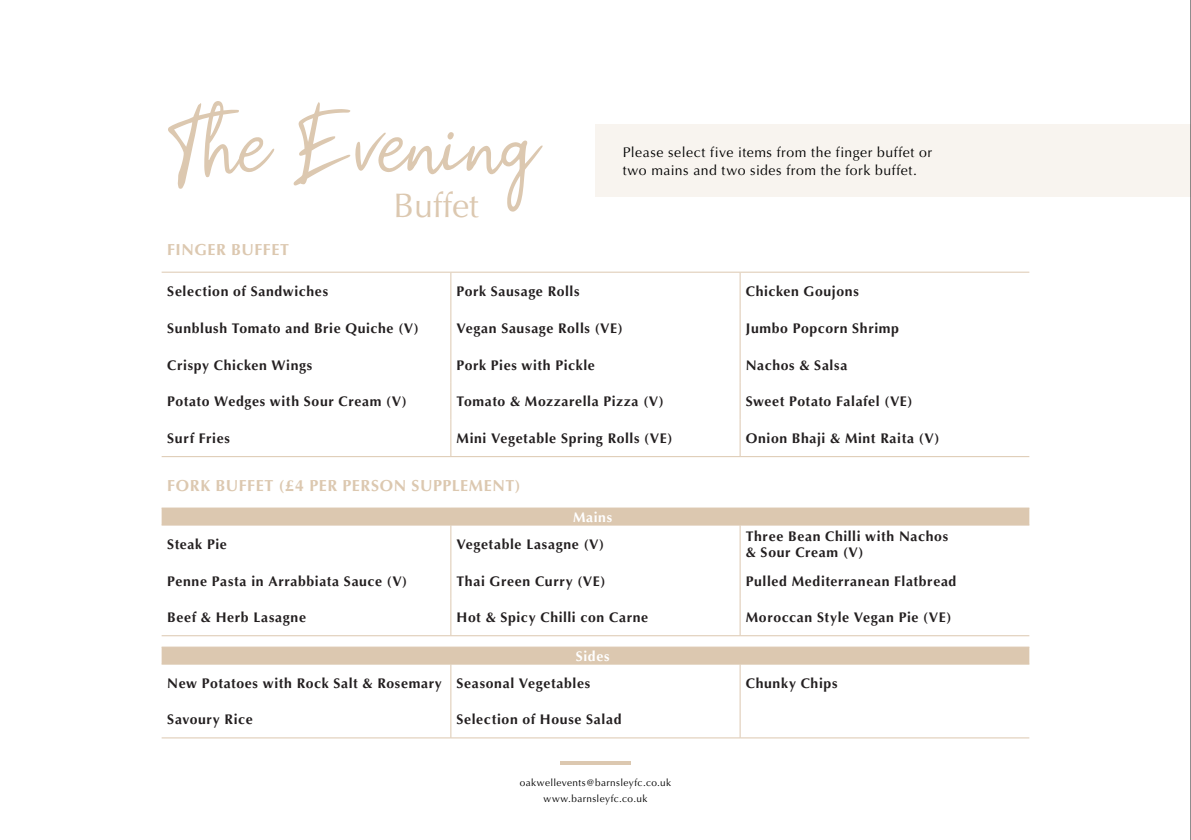
<style>
.page{position:relative;width:1191px;height:840px;background:#fff}
.page>*{position:absolute;margin:0;border:0;box-sizing:border-box;transform-origin:0 0}
.t1{font:91px "Paul Signature";color:#dcc8b0}
.t2{font:34px "Optima";color:#dcc8b0}
.t3{font:700 16px "Optima";letter-spacing:.035em;color:#dcc8b0}
.t4{font:700 14px/16px "Optima";letter-spacing:.045em;color:#231f20}
.t5{font:14px/18px "Optima";letter-spacing:.04em;color:#000}
.t6{font:700 14px "Optima";letter-spacing:.045em;color:#fff}
.t7{font:10px/16px "Optima";letter-spacing:.04em;color:#000;text-align:center}
</style>
<div class="page">
<svg style="left:560px;top:761px;width:70px;height:3px"></svg>
<div style="left:595px;top:124px;width:596px;height:73px;background:#f8f4ef"></div>
<svg style="left:162px;top:508px;width:867px;height:155px"></svg>
<hr style="left:162px;top:271px;width:289px;height:1px;background:#dcc8b0">
<hr style="left:451px;top:271px;width:289px;height:1px;background:#dcc8b0">
<hr style="left:740px;top:271px;width:289px;height:1px;background:#dcc8b0">
<hr style="left:450px;top:272px;width:1px;height:37px;background:#dcc8b0">
<hr style="left:740px;top:272px;width:1px;height:37px;background:#dcc8b0">
<hr style="left:450px;top:309px;width:1px;height:37px;background:#dcc8b0">
<hr style="left:740px;top:309px;width:1px;height:37px;background:#dcc8b0">
<hr style="left:450px;top:346px;width:1px;height:36px;background:#dcc8b0">
<hr style="left:740px;top:346px;width:1px;height:36px;background:#dcc8b0">
<hr style="left:450px;top:382px;width:1px;height:37px;background:#dcc8b0">
<hr style="left:740px;top:382px;width:1px;height:37px;background:#dcc8b0">
<hr style="left:450px;top:419px;width:1px;height:37px;background:#dcc8b0">
<hr style="left:740px;top:419px;width:1px;height:37px;background:#dcc8b0">
<hr style="left:162px;top:456px;width:289px;height:1px;background:#dcc8b0">
<hr style="left:451px;top:456px;width:289px;height:1px;background:#dcc8b0">
<hr style="left:740px;top:456px;width:289px;height:1px;background:#dcc8b0">
<hr style="left:162px;top:507px;width:289px;height:1px;background:#dcc8b0">
<hr style="left:451px;top:507px;width:289px;height:1px;background:#dcc8b0">
<hr style="left:740px;top:507px;width:289px;height:1px;background:#dcc8b0">
<hr style="left:162px;top:646px;width:289px;height:1px;background:#dcc8b0">
<hr style="left:451px;top:646px;width:289px;height:1px;background:#dcc8b0">
<hr style="left:740px;top:646px;width:289px;height:1px;background:#dcc8b0">
<hr style="left:162px;top:524px;width:289px;height:1px;background:#dcc8b0">
<hr style="left:451px;top:524px;width:289px;height:1px;background:#dcc8b0">
<hr style="left:450px;top:525px;width:1px;height:36px;background:#dcc8b0">
<hr style="left:740px;top:524px;width:289px;height:1px;background:#dcc8b0">
<hr style="left:740px;top:525px;width:1px;height:36px;background:#dcc8b0">
<hr style="left:450px;top:561px;width:1px;height:37px;background:#dcc8b0">
<hr style="left:740px;top:561px;width:1px;height:37px;background:#dcc8b0">
<hr style="left:450px;top:598px;width:1px;height:37px;background:#dcc8b0">
<hr style="left:740px;top:598px;width:1px;height:37px;background:#dcc8b0">
<hr style="left:162px;top:635px;width:289px;height:1px;background:#dcc8b0">
<hr style="left:451px;top:635px;width:289px;height:1px;background:#dcc8b0">
<hr style="left:740px;top:635px;width:289px;height:1px;background:#dcc8b0">
<hr style="left:162px;top:663px;width:289px;height:1px;background:#dcc8b0">
<hr style="left:451px;top:663px;width:289px;height:1px;background:#dcc8b0">
<hr style="left:450px;top:664px;width:1px;height:36px;background:#dcc8b0">
<hr style="left:740px;top:663px;width:289px;height:1px;background:#dcc8b0">
<hr style="left:740px;top:664px;width:1px;height:36px;background:#dcc8b0">
<hr style="left:450px;top:700px;width:1px;height:37px;background:#dcc8b0">
<hr style="left:740px;top:700px;width:1px;height:37px;background:#dcc8b0">
<hr style="left:162px;top:737px;width:289px;height:1px;background:#dcc8b0">
<hr style="left:451px;top:737px;width:289px;height:1px;background:#dcc8b0">
<hr style="left:740px;top:737px;width:289px;height:1px;background:#dcc8b0">
<hr style="left:1190px;top:0;width:1px;height:839px;background:#231f20">
<p class="t1" style="left:162px;top:84px;width:377px">The Evening</p>
<p class="t2" style="left:393px;top:185px;width:87px">Buffet</p>
<p class="t5" style="left:622px;top:143px;width:311px">Please select five items from the finger buffet or two mains and two sides from the fork buffet.</p>
<p class="t3" style="left:167px;top:240px;width:123px">FINGER BUFFET</p>
<p class="t4" style="left:167px;top:283px;width:162px">Selection of Sandwiches</p>
<p class="t4" style="left:456px;top:283px;width:124px">Pork Sausage Rolls</p>
<p class="t4" style="left:746px;top:283px;width:115px">Chicken Goujons</p>
<p class="t4" style="left:167px;top:320px;width:253px">Sunblush Tomato and Brie Quiche (V)</p>
<p class="t4" style="left:456px;top:320px;width:168px">Vegan Sausage Rolls (VE)</p>
<p class="t4" style="left:746px;top:320px;width:155px">Jumbo Popcorn Shrimp</p>
<p class="t4" style="left:167px;top:357px;width:147px">Crispy Chicken Wings</p>
<p class="t4" style="left:456px;top:357px;width:140px">Pork Pies with Pickle</p>
<p class="t4" style="left:746px;top:357px;width:103px">Nachos &amp; Salsa</p>
<p class="t4" style="left:167px;top:393px;width:241px">Potato Wedges with Sour Cream (V)</p>
<p class="t4" style="left:456px;top:393px;width:209px">Tomato &amp; Mozzarella Pizza (V)</p>
<p class="t4" style="left:746px;top:393px;width:168px">Sweet Potato Falafel (VE)</p>
<p class="t4" style="left:167px;top:430px;width:64px">Surf Fries</p>
<p class="t4" style="left:456px;top:430px;width:217px">Mini Vegetable Spring Rolls (VE)</p>
<p class="t4" style="left:746px;top:430px;width:195px">Onion Bhaji &amp; Mint Raita (V)</p>
<p class="t3" style="left:167px;top:476px;width:355px">FORK BUFFET (£4 PER PERSON SUPPLEMENT)</p>
<p class="t6" style="left:573px;top:508px;width:41px">Mains</p>
<p class="t4" style="left:167px;top:536px;width:61px">Steak Pie</p>
<p class="t4" style="left:456px;top:536px;width:149px">Vegetable Lasagne (V)</p>
<p class="t4" style="left:746px;top:528px;width:204px">Three Bean Chilli with Nachos &amp; Sour Cream (V)</p>
<p class="t4" style="left:167px;top:572px;width:241px">Penne Pasta in Arrabbiata Sauce (V)</p>
<p class="t4" style="left:456px;top:572px;width:150px">Thai Green Curry (VE)</p>
<p class="t4" style="left:746px;top:572px;width:212px">Pulled Mediterranean Flatbread</p>
<p class="t4" style="left:167px;top:609px;width:140px">Beef &amp; Herb Lasagne</p>
<p class="t4" style="left:456px;top:609px;width:193px">Hot &amp; Spicy Chilli con Carne</p>
<p class="t4" style="left:746px;top:609px;width:207px">Moroccan Style Vegan Pie (VE)</p>
<p class="t6" style="left:576px;top:647px;width:35px">Sides</p>
<p class="t4" style="left:167px;top:674px;width:276px">New Potatoes with Rock Salt &amp; Rosemary</p>
<p class="t4" style="left:456px;top:674px;width:135px">Seasonal Vegetables</p>
<p class="t4" style="left:746px;top:674px;width:93px">Chunky Chips</p>
<p class="t4" style="left:167px;top:711px;width:87px">Savoury Rice</p>
<p class="t4" style="left:456px;top:711px;width:166px">Selection of House Salad</p>
<p class="t7" style="left:520px;top:774px;width:153px">oakwellevents@barnsleyfc.co.uk www.barnsleyfc.co.uk</p>
</div>
